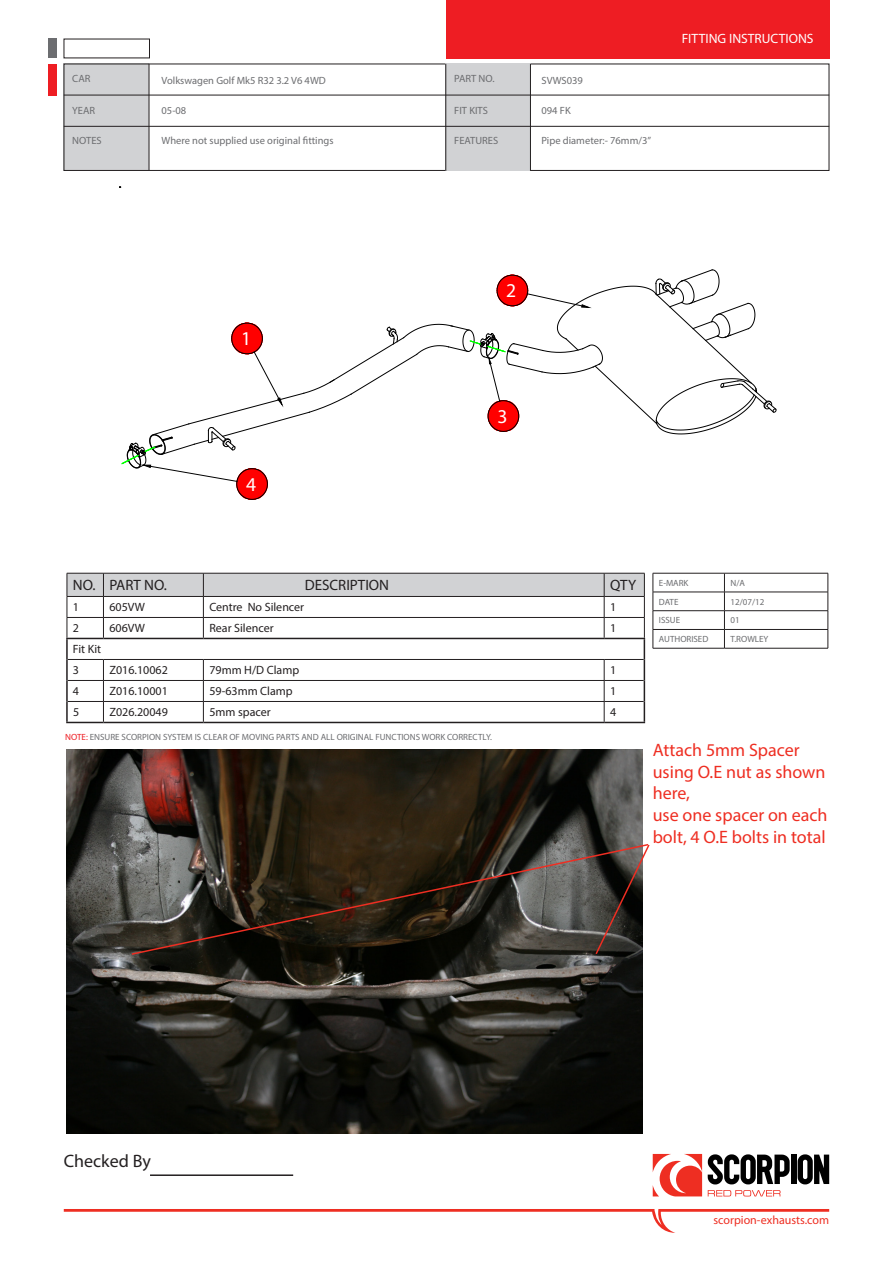
<style>
.page{position:relative;width:893px;height:1263px;background:#fff}
.page>*{position:absolute;margin:0;border:0;box-sizing:border-box;transform-origin:0 0}
.t1{font:19.65px "Myriad Pro";color:#fff}
.t2{font:18px/21.6px "Myriad Pro";color:#ee2e22}
.t3{font:18px "Myriad Pro";color:#231f20}
.t4{font:15px "Myriad Pro";color:#231f20}
.t5{font:13.5px "Myriad Pro";color:#fff}
.t6{font:12px/21px "Myriad Pro";color:#231f20}
.t7{font:12px "Myriad Pro";color:#ee2e22}
.t8{font:10.5px "Myriad Pro";color:#6c6d70}
.t9{font:9px "Myriad Pro";color:#6c6d70}
.s1{color:#ee1d23}
</style>
<div class="page">
<div style="left:64px;top:64px;width:85px;height:107px;background:#d1d2d4"></div>
<div style="left:64px;top:64px;width:765px;height:107px;border:1px solid #231f20"></div>
<div style="left:446px;top:64px;width:85px;height:107px;background:#d1d2d4"></div>
<svg style="left:64px;top:1209px;width:765px;height:24px"></svg>
<div style="left:446px;top:0;width:383px;height:58px;background:#ee1d23"></div>
<div style="left:48px;top:64px;width:8px;height:31px;background:#ee1d23"></div>
<hr style="left:64px;top:95px;width:765px;height:1px;background:#231f20">
<hr style="left:64px;top:126px;width:765px;height:1px;background:#231f20">
<hr style="left:149px;top:64px;width:1px;height:106px;background:#231f20">
<hr style="left:445px;top:64px;width:1px;height:107px;background:#231f20">
<hr style="left:530px;top:64px;width:1px;height:107px;background:#231f20">
<div style="left:48px;top:39px;width:8px;height:19px;background:#6c6d70"></div>
<svg style="left:708px;top:1190px;width:72px;height:6px"></svg>
<svg style="left:653px;top:1154px;width:49px;height:42px"></svg>
<svg style="left:708px;top:1154px;width:82px;height:30px"></svg>
<div style="left:791px;top:1154px;width:5px;height:30px;background:#000"></div>
<svg style="left:798px;top:1154px;width:31px;height:30px"></svg>
<hr style="left:66px;top:638px;width:37px;height:1px;background:#231f20">
<hr style="left:66px;top:639px;width:2px;height:20px;background:#231f20">
<hr style="left:66px;top:659px;width:2px;height:21px;background:#231f20">
<hr style="left:66px;top:680px;width:2px;height:21px;background:#231f20">
<hr style="left:66px;top:701px;width:2px;height:21px;background:#231f20">
<svg style="left:67px;top:573px;width:578px;height:149px"></svg>
<hr style="left:66px;top:722px;width:37px;height:1px;background:#231f20">
<hr style="left:103px;top:722px;width:100px;height:1px;background:#231f20">
<hr style="left:203px;top:722px;width:401px;height:1px;background:#231f20">
<hr style="left:604px;top:722px;width:41px;height:1px;background:#231f20">
<hr style="left:653px;top:573px;width:71px;height:1px;background:#231f20">
<hr style="left:724px;top:573px;width:104px;height:1px;background:#231f20">
<hr style="left:653px;top:592px;width:71px;height:1px;background:#231f20">
<hr style="left:724px;top:592px;width:104px;height:1px;background:#231f20">
<hr style="left:653px;top:610px;width:71px;height:1px;background:#231f20">
<hr style="left:724px;top:610px;width:104px;height:1px;background:#231f20">
<hr style="left:653px;top:629px;width:71px;height:1px;background:#231f20">
<svg style="left:653px;top:573px;width:1px;height:75px"></svg>
<hr style="left:724px;top:629px;width:104px;height:1px;background:#231f20">
<svg style="left:724px;top:573px;width:1px;height:75px"></svg>
<svg style="left:828px;top:573px;width:1px;height:75px"></svg>
<hr style="left:653px;top:648px;width:71px;height:1px;background:#231f20">
<hr style="left:724px;top:648px;width:104px;height:1px;background:#231f20">
<hr style="left:150px;top:1174px;width:143px;height:2px;background:#231f20">
<img style="left:66px;top:749px;width:576px;height:384px">
<svg style="left:130px;top:843px;width:520px;height:113px"></svg>
<svg style="left:122px;top:269px;width:655px;height:231px"></svg>
<p class="t8" style="left:72px;top:72px;width:20px">CAR</p>
<p class="t8" style="left:72px;top:104px;width:24px">YEAR</p>
<p class="t8" style="left:72px;top:134px;width:31px">NOTES</p>
<p class="t8" style="left:162px;top:74px;width:166px">Volkswagen Golf Mk5 R32 3.2 V6 4WD</p>
<p class="t8" style="left:162px;top:104px;width:26px">05-08</p>
<p class="t8" style="left:162px;top:134px;width:174px">Where not supplied use original fittings</p>
<p class="t8" style="left:454px;top:72px;width:42px">PART NO.</p>
<p class="t8" style="left:454px;top:104px;width:35px">FIT KITS</p>
<p class="t8" style="left:454px;top:134px;width:45px">FEATURES</p>
<p class="t8" style="left:541px;top:74px;width:43px">SVWS039</p>
<p class="t8" style="left:541px;top:104px;width:31px">094 FK</p>
<p class="t8" style="left:541px;top:134px;width:111px">Pipe diameter:- 76mm/3”</p>
<p class="t5" style="left:682px;top:30px;width:133px">FITTING INSTRUCTIONS</p>
<h1 class="t1" style="left:241px;top:327px;width:12px">1</h1>
<h1 class="t1" style="left:246px;top:472px;width:12px">4</h1>
<h1 class="t1" style="left:506px;top:278px;width:12px">2</h1>
<h1 class="t1" style="left:497px;top:404px;width:12px">3</h1>
<h3 class="t4" style="left:73px;top:576px;width:96px">NO. PART NO.</h3>
<h3 class="t4" style="left:305px;top:576px;width:86px">DESCRIPTION</h3>
<h3 class="t4" style="left:610px;top:576px;width:27px">QTY</h3>
<p class="t6" style="left:73px;top:597px;width:8px">1</p>
<p class="t6" style="left:109px;top:597px;width:37px">605VW</p>
<p class="t6" style="left:209px;top:597px;width:96px">Centre No Silencer</p>
<p class="t6" style="left:610px;top:597px;width:8px">1</p>
<p class="t6" style="left:73px;top:618px;width:8px">2</p>
<p class="t6" style="left:109px;top:618px;width:37px">606VW</p>
<p class="t6" style="left:209px;top:618px;width:66px">Rear Silencer</p>
<p class="t6" style="left:610px;top:618px;width:8px">1</p>
<p class="t6" style="left:73px;top:639px;width:30px">Fit Kit<br>3</p>
<p class="t6" style="left:109px;top:660px;width:60px">Z016.10062</p>
<p class="t6" style="left:209px;top:660px;width:91px">79mm H/D Clamp</p>
<p class="t6" style="left:610px;top:660px;width:8px">1</p>
<p class="t6" style="left:73px;top:681px;width:8px">4</p>
<p class="t6" style="left:109px;top:681px;width:60px">Z016.10001</p>
<p class="t6" style="left:209px;top:681px;width:85px">59-63mm Clamp</p>
<p class="t6" style="left:610px;top:681px;width:8px">1</p>
<p class="t6" style="left:73px;top:702px;width:8px">5</p>
<p class="t6" style="left:110px;top:702px;width:60px">Z026.20049</p>
<p class="t6" style="left:209px;top:702px;width:63px">5mm spacer</p>
<p class="t6" style="left:610px;top:702px;width:8px">4</p>
<p class="t9" style="left:65px;top:731px;width:428px"><span class="s1">NOTE:</span> ENSURE SCORPION SYSTEM IS CLEAR OF MOVING PARTS AND ALL ORIGINAL FUNCTIONS WORK CORRECTLY.</p>
<p class="t9" style="left:659px;top:577px;width:31px">E-MARK</p>
<p class="t9" style="left:730px;top:577px;width:16px">N/A</p>
<p class="t9" style="left:659px;top:596px;width:21px">DATE</p>
<p class="t9" style="left:730px;top:596px;width:35px">12/07/12</p>
<p class="t9" style="left:659px;top:615px;width:23px">ISSUE</p>
<p class="t9" style="left:730px;top:615px;width:11px">01</p>
<p class="t9" style="left:659px;top:634px;width:51px">AUTHORISED</p>
<p class="t9" style="left:730px;top:634px;width:40px">T.ROWLEY</p>
<h2 class="t3" style="left:64px;top:1150px;width:89px">Checked By</h2>
<h2 class="t2" style="left:653px;top:739px;width:176px">Attach 5mm Spacer using O.E nut as shown here,<br>use one spacer on each bolt, 4 O.E bolts in total</h2>
<p class="t7" style="left:713px;top:1213px;width:117px">scorpion-exhausts.com</p>
</div>
